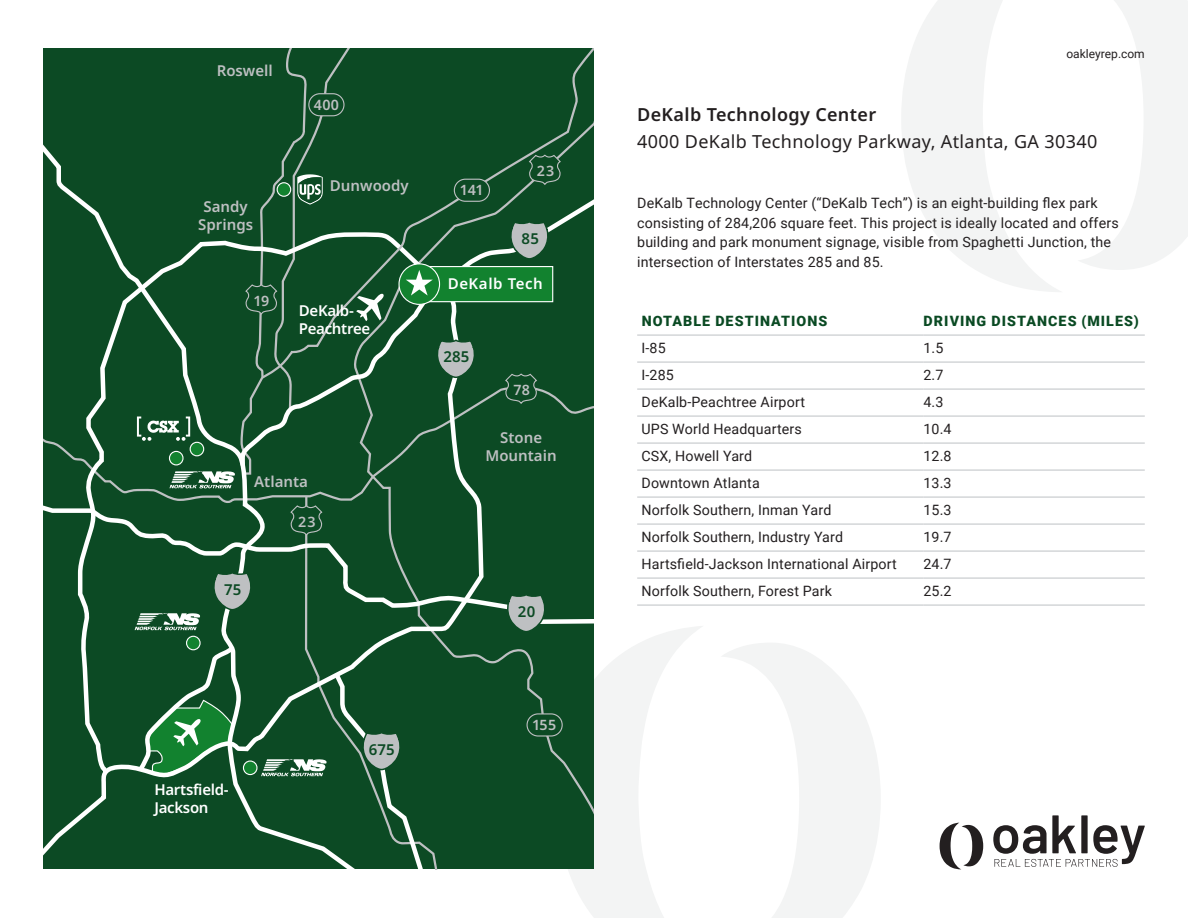
<style>
.page{position:relative;width:1188px;height:918px;background:#fff}
.page>*{position:absolute;margin:0;border:0;box-sizing:border-box;transform-origin:0 0}
.t1{font:18px "Noto Sans";letter-spacing:.02em;color:#231f20}
.t2{font:600 18px "Noto Sans";letter-spacing:.02em;color:#231f20}
.t3{font:600 15px/18px "Noto Sans";color:#bec0c2;text-align:center}
.t4{font:600 15px/18px "Noto Sans";letter-spacing:-.02em;color:#fff}
.t5{font:600 15px "Noto Sans";color:#0c4a24}
.t6{font:600 15px "Noto Sans";letter-spacing:.04em;color:#fff}
.t7{font:14.25px/19.5px "Roboto";letter-spacing:.01em;color:#231f20}
.t8{font:900 14.25px "Roboto";letter-spacing:.075em;color:#0a4a23}
.t9{font:600 14.25px "Noto Sans";letter-spacing:.02em;color:#bec0c2}
.t10{font:12px "Roboto";color:#231f20}
</style>
<div class="page">
<svg style="left:723px;top:643px;width:157px;height:275px"></svg>
<svg style="left:568px;top:626px;width:134px;height:292px"></svg>
<svg style="left:1079px;top:0;width:109px;height:270px"></svg>
<svg style="left:902px;top:0;width:159px;height:292px"></svg>
<svg style="left:940px;top:823px;width:43px;height:46px"></svg>
<svg style="left:993px;top:815px;width:152px;height:52px"></svg>
<hr style="left:637px;top:335px;width:286px;height:1px;background:#bec1c4">
<hr style="left:923px;top:335px;width:222px;height:1px;background:#bec1c4">
<hr style="left:637px;top:362px;width:286px;height:1px;background:#bec1c4">
<hr style="left:923px;top:362px;width:222px;height:1px;background:#bec1c4">
<hr style="left:637px;top:389px;width:286px;height:1px;background:#bec1c4">
<hr style="left:923px;top:389px;width:222px;height:1px;background:#bec1c4">
<hr style="left:637px;top:416px;width:286px;height:1px;background:#bec1c4">
<hr style="left:923px;top:416px;width:222px;height:1px;background:#bec1c4">
<hr style="left:637px;top:443px;width:286px;height:1px;background:#bec1c4">
<hr style="left:923px;top:443px;width:222px;height:1px;background:#bec1c4">
<hr style="left:637px;top:470px;width:286px;height:1px;background:#bec1c4">
<hr style="left:923px;top:470px;width:222px;height:1px;background:#bec1c4">
<hr style="left:637px;top:497px;width:286px;height:1px;background:#bec1c4">
<hr style="left:923px;top:497px;width:222px;height:1px;background:#bec1c4">
<hr style="left:637px;top:524px;width:286px;height:1px;background:#bec1c4">
<hr style="left:923px;top:524px;width:222px;height:1px;background:#bec1c4">
<hr style="left:637px;top:551px;width:286px;height:1px;background:#bec1c4">
<hr style="left:923px;top:551px;width:222px;height:1px;background:#bec1c4">
<hr style="left:637px;top:578px;width:286px;height:1px;background:#bec1c4">
<hr style="left:923px;top:578px;width:222px;height:1px;background:#bec1c4">
<hr style="left:637px;top:605px;width:286px;height:1px;background:#bec1c4">
<hr style="left:923px;top:605px;width:222px;height:1px;background:#bec1c4">
<div style="left:486px;top:470px;width:108px;height:399px;background:#0c4a24"></div>
<div style="left:486px;top:486px;width:108px;height:202px;background:#0c4a24"></div>
<div style="left:43px;top:107px;width:94px;height:123px;background:#0c4a24"></div>
<div style="left:486px;top:380px;width:108px;height:90px;background:#0c4a24"></div>
<svg style="left:43px;top:230px;width:443px;height:639px;background:#1b5532"></svg>
<div style="left:384px;top:49px;width:210px;height:331px;background:#0c4a24"></div>
<svg style="left:436px;top:339px;width:40px;height:40px;background:#7c9487"></svg>
<svg style="left:506px;top:593px;width:40px;height:40px;background:#7e9689"></svg>
<svg style="left:213px;top:571px;width:39px;height:40px;background:#80978b"></svg>
<svg style="left:509px;top:220px;width:40px;height:40px;background:#7f968a"></svg>
<svg style="left:528px;top:154px;width:34px;height:32px"></svg>
<svg style="left:289px;top:504px;width:34px;height:33px"></svg>
<svg style="left:504px;top:373px;width:34px;height:32px"></svg>
<div style="left:527px;top:714px;width:35px;height:22px;background:#0c4a24;border-radius:11px"></div>
<div style="left:527px;top:713px;width:36px;height:24px;border:1px solid #bec0c2;border-radius:11px"></div>
<svg style="left:243px;top:761px;width:14px;height:14px"></svg>
<div style="left:243px;top:760px;width:15px;height:15px;border:1px solid #fff;border-radius:50%"></div>
<svg style="left:261px;top:670px;width:206px;height:199px;background:#205836"></svg>
<div style="left:419px;top:267px;width:134px;height:35px;background:#12822f"></div>
<div style="left:419px;top:266px;width:134px;height:36px;border:1px solid #fff"></div>
<svg style="left:399px;top:264px;width:41px;height:40px"></svg>
<div style="left:398px;top:263px;width:42px;height:42px;border:1px solid #fff;border-radius:50%"></div>
<svg style="left:406px;top:270px;width:27px;height:26px"></svg>
<svg style="left:136px;top:643px;width:100px;height:133px;background:#337348"></svg>
<div style="left:454px;top:179px;width:35px;height:22px;background:#0c4a24;border-radius:11px"></div>
<div style="left:454px;top:179px;width:36px;height:23px;border:1px solid #bec0c2;border-radius:11px"></div>
<svg style="left:135px;top:613px;width:65px;height:18px"></svg>
<div style="left:187px;top:636px;width:13px;height:14px;background:#12822f;border-radius:50%"></div>
<div style="left:186px;top:636px;width:15px;height:14px;border:1px solid #fff;border-radius:50%"></div>
<svg style="left:137px;top:49px;width:247px;height:440px;background:#1b5531"></svg>
<p class="t3" style="left:217px;top:62px;width:58px">Roswell</p>
<p class="t3" style="left:198px;top:198px;width:56px">Sandy<br>Springs</p>
<p class="t9" style="left:253px;top:290px;width:17px">19</p>
<p class="t9" style="left:314px;top:94px;width:27px">400</p>
<p class="t3" style="left:330px;top:177px;width:80px">Dunwoody</p>
<p class="t4" style="left:299px;top:301px;width:73px">DeKalb-<br>Peachtree</p>
<p class="t3" style="left:254px;top:473px;width:55px">Atlanta</p>
<p class="t5" style="left:224px;top:579px;width:19px">75</p>
<p class="t9" style="left:298px;top:511px;width:19px">23</p>
<p class="t9" style="left:460px;top:180px;width:25px">141</p>
<p class="t9" style="left:537px;top:161px;width:19px">23</p>
<p class="t5" style="left:522px;top:228px;width:19px">85</p>
<p class="t6" style="left:448px;top:273px;width:97px">DeKalb Tech</p>
<p class="t5" style="left:443px;top:346px;width:28px">285</p>
<p class="t9" style="left:513px;top:380px;width:18px">78</p>
<p class="t3" style="left:485px;top:429px;width:73px">Stone<br>Mountain</p>
<p class="t5" style="left:518px;top:601px;width:19px">20</p>
<p class="t4" style="left:154px;top:781px;width:76px">Hartsfield-<br>Jackson</p>
<p class="t5" style="left:369px;top:739px;width:27px">675</p>
<p class="t9" style="left:532px;top:715px;width:26px">155</p>
<p class="t10" style="left:1066px;top:46px;width:80px">oakleyrep.com</p>
<p class="t2" style="left:637px;top:102px;width:241px">DeKalb Technology Center</p>
<p class="t1" style="left:637px;top:129px;width:462px">4000 DeKalb Technology Parkway, Atlanta, GA 30340</p>
<p class="t7" style="left:637px;top:193px;width:483px">DeKalb Technology Center (“DeKalb Tech”) is an eight-building flex park consisting of 284,206 square feet. This project is ideally located and offers building and park monument signage, visible from Spaghetti Junction, the intersection of Interstates 285 and 85.</p>
<p class="t8" style="left:642px;top:311px;width:187px">NOTABLE DESTINATIONS</p>
<p class="t8" style="left:924px;top:311px;width:217px">DRIVING DISTANCES (MILES)</p>
<p class="t7" style="left:642px;top:338px;width:26px">I-85</p>
<p class="t7" style="left:923px;top:338px;width:22px">1.5</p>
<p class="t7" style="left:642px;top:365px;width:34px">I-285</p>
<p class="t7" style="left:923px;top:365px;width:22px">2.7</p>
<p class="t7" style="left:642px;top:392px;width:165px">DeKalb-Peachtree Airport</p>
<p class="t7" style="left:923px;top:392px;width:22px">4.3</p>
<p class="t7" style="left:642px;top:419px;width:162px">UPS World Headquarters</p>
<p class="t7" style="left:923px;top:419px;width:30px">10.4</p>
<p class="t7" style="left:642px;top:446px;width:112px">CSX, Howell Yard</p>
<p class="t7" style="left:923px;top:446px;width:30px">12.8</p>
<p class="t7" style="left:642px;top:473px;width:120px">Downtown Atlanta</p>
<p class="t7" style="left:923px;top:473px;width:30px">13.3</p>
<p class="t7" style="left:642px;top:500px;width:191px">Norfolk Southern, Inman Yard</p>
<p class="t7" style="left:923px;top:500px;width:30px">15.3</p>
<p class="t7" style="left:642px;top:527px;width:203px">Norfolk Southern, Industry Yard</p>
<p class="t7" style="left:923px;top:527px;width:30px">19.7</p>
<p class="t7" style="left:642px;top:554px;width:257px">Hartsfield-Jackson International Airport</p>
<p class="t7" style="left:923px;top:554px;width:30px">24.7</p>
<p class="t7" style="left:642px;top:581px;width:192px">Norfolk Southern, Forest Park</p>
<p class="t7" style="left:923px;top:581px;width:30px">25.2</p>
</div>
